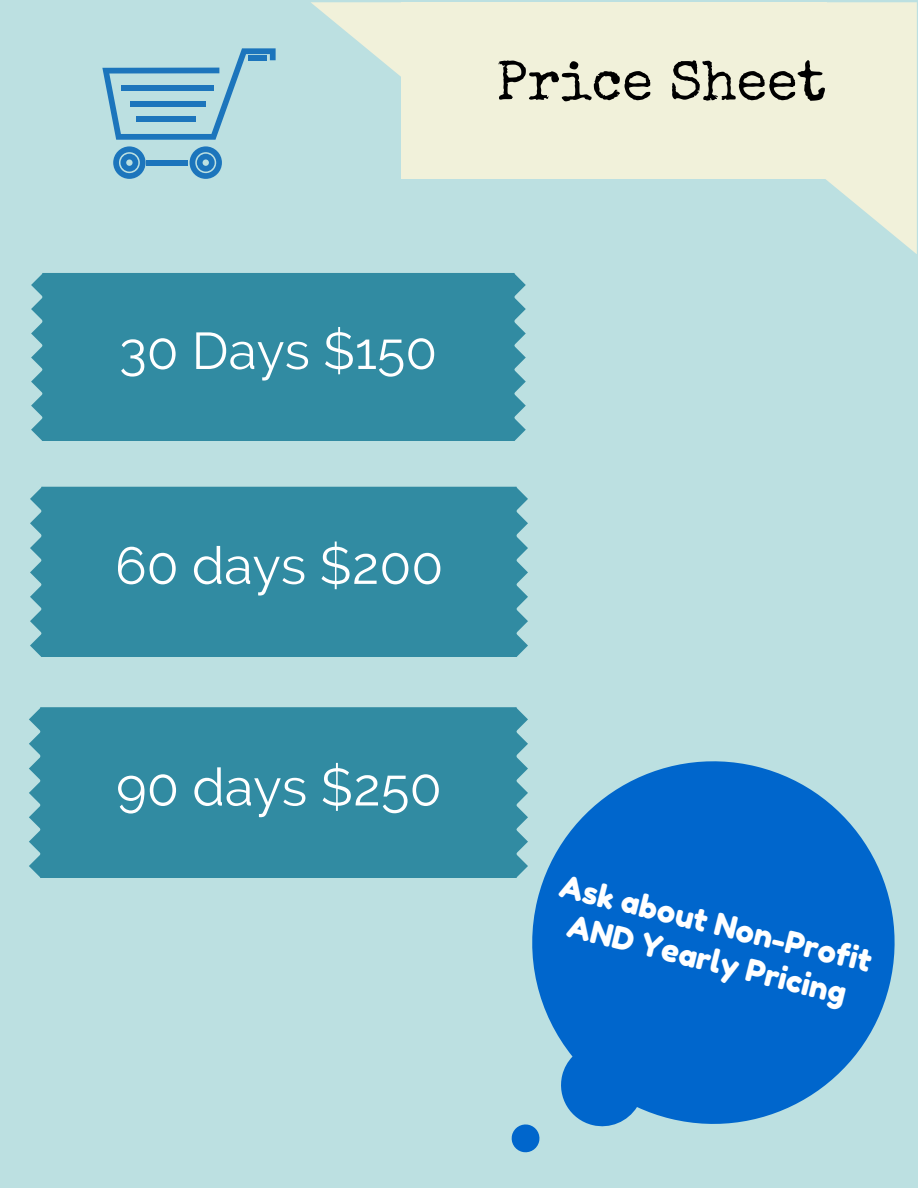
<style>
.page{position:relative;width:918px;height:1188px;background:#bce0e1}
.page>*{position:absolute;margin:0;border:0;box-sizing:border-box;transform-origin:0 0}
.t1{font:55.95px "Special Elite";color:#000}
.t2{font:52.35px "Raleway";color:#fff}
.t3{font:52.05px "Raleway";color:#fff}
.t4{font:51.6px "Raleway";color:#fff}
.t5{font:30.9px/37.2px "Fredoka One";color:#fff;text-align:center}
</style>
<div class="page">
<div style="left:43px;top:273px;width:471px;height:168px;background:#318ba2"></div>
<svg style="left:514px;top:273px;width:12px;height:168px"></svg>
<svg style="left:31px;top:273px;width:12px;height:168px"></svg>
<div style="left:401px;top:2px;width:426px;height:177px;background:#f1f1da"></div>
<svg style="left:826px;top:2px;width:91px;height:251px"></svg>
<svg style="left:311px;top:2px;width:90px;height:75px"></svg>
<div style="left:42px;top:487px;width:474px;height:170px;background:#318ba2"></div>
<svg style="left:516px;top:487px;width:12px;height:170px"></svg>
<svg style="left:30px;top:487px;width:12px;height:170px"></svg>
<div style="left:41px;top:707px;width:475px;height:171px;background:#318ba2"></div>
<svg style="left:516px;top:707px;width:12px;height:16px"></svg>
<svg style="left:29px;top:707px;width:12px;height:171px"></svg>
<svg style="left:488px;top:723px;width:407px;height:404px;fill:#06c"></svg>
<svg style="left:509px;top:1122px;width:33px;height:31px"></svg>
<svg style="left:102px;top:48px;width:174px;height:92px"></svg>
<div style="left:121px;top:85px;width:93px;height:6px;background:#1c75bc"></div>
<div style="left:130px;top:101px;width:75px;height:6px;background:#1c75bc"></div>
<div style="left:136px;top:116px;width:60px;height:6px;background:#1c75bc"></div>
<div style="left:147px;top:160px;width:41px;height:6px;background:#1c75bc"></div>
<div style="left:248px;top:55px;width:19px;height:6px;background:#1c75bc"></div>
<svg style="left:113px;top:146px;width:33px;height:33px"></svg>
<svg style="left:190px;top:146px;width:32px;height:33px"></svg>
<h1 class="t1" style="left:496px;top:60px;width:331px">Price Sheet</h1>
<h3 class="t4" style="left:119px;top:320px;width:319px">30 Days $150</h3>
<h3 class="t3" style="left:115px;top:535px;width:330px">60 days $200</h3>
<h2 class="t2" style="left:116px;top:756px;width:327px">90 days $250</h2>
<p class="t5" style="left:565px;top:867px;width:321px;rotate:14deg">Ask about Non-Profit<br>AND Yearly Pricing</p>
</div>
